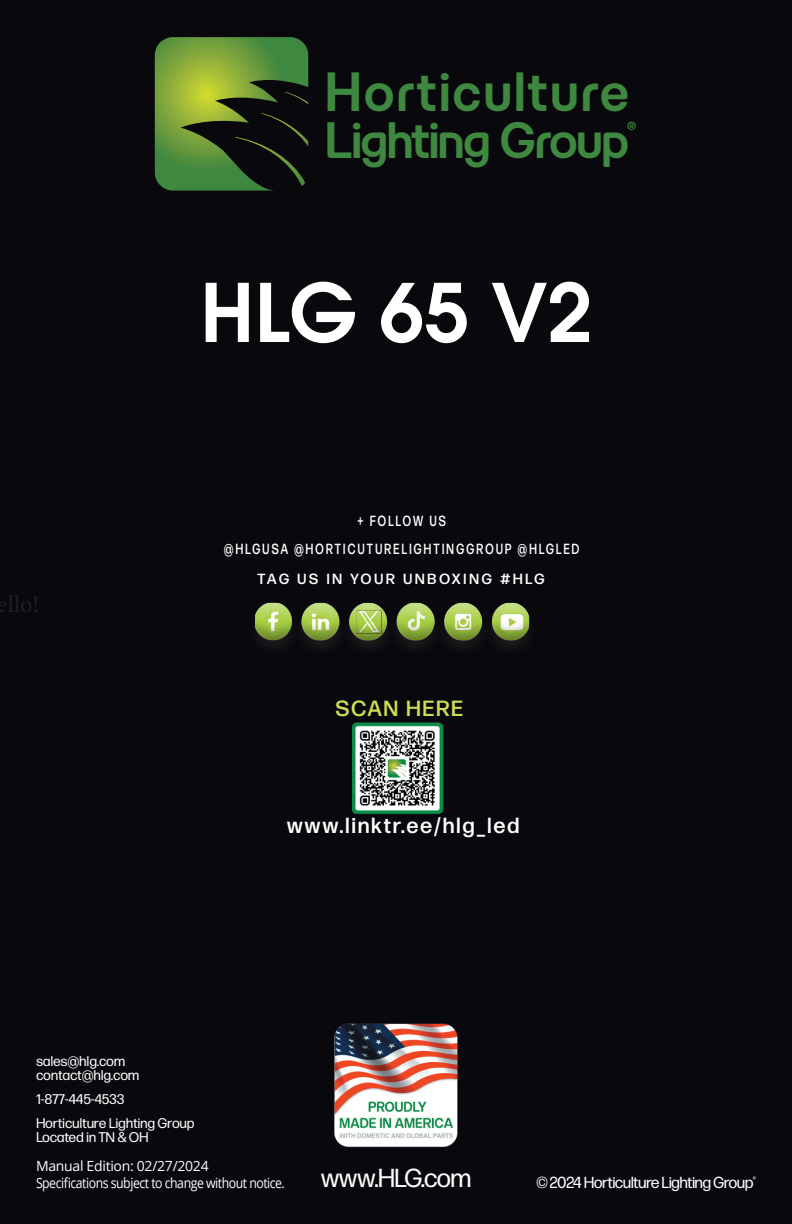
<style>
.page{position:relative;width:792px;height:1224px;background:#08080d}
.page>*{position:absolute;margin:0;border:0;box-sizing:border-box;transform-origin:0 0}
.t1{font:600 80px "Avant Garde LT";color:#fff}
.t2{font:600 48.4px "Granat";letter-spacing:.025em;color:#3e883f}
.t3{font:600 44.8px "Granat";letter-spacing:-.05em;color:#3e883f}
.t4{font:26px "Forma DJR Display";color:#fff}
.t5{font:24px "Minion Pro";color:#231f20}
.t6{font:500 22px "Forma DJR Display";letter-spacing:.1em;color:#cedd51}
.t7{font:500 21.8px "Forma DJR Display";letter-spacing:.1em;color:#fff}
.t8{font:16px "Forma DJR Display";color:#fff}
.t9{font:500 14.6px "Forma DJR Display";letter-spacing:.2em;color:#fff;scale:.78 1}
.t10{font:500 14.6px "Forma DJR Display";letter-spacing:.2em;color:#fff}
.t11{font:14px/14px "Forma DJR Micro";letter-spacing:-.02em;color:#fff}
.t12{font:14px/16.8px "Open Sans";letter-spacing:-.04em;color:#fff}
.t13{font:9.4px "Forma DJR Display";color:#fff}
.t14{font:600 9px "Granat";color:#3e883f}
</style>
<div class="page">
<svg style="left:155px;top:37px;width:153px;height:154px"></svg>
<img style="left:334px;top:1023px;width:124px;height:124px">
<img style="left:353px;top:722px;width:90px;height:92px">
<div style="left:242px;top:588px;width:300px;height:34px;background:#fff;opacity:.75"></div>
<div style="left:242px;top:620px;width:300px;height:35px;background:#231f20;opacity:.75"></div>
<h2 class="t2" style="left:324px;top:58px;width:307px">Horticulture</h2>
<h3 class="t3" style="left:324px;top:109px;width:307px">Lighting Group</h3>
<p class="t14" style="left:627px;top:119px;width:11px">®</p>
<h1 class="t1" style="left:200px;top:260px;width:393px">HLG 65 V2</h1>
<p class="t9" style="left:357px;top:512px;width:115px">+ FOLLOW US</p>
<p class="t9" style="left:224px;top:540px;width:457px">@HLGUSA @HORTICUTURELIGHTINGGROUP @HLGLED</p>
<h3 class="t5" style="left:-2px;top:588px;width:43px">ello!</h3>
<p class="t10" style="left:258px;top:570px;width:289px">TAG US IN YOUR UNBOXING #HLG</p>
<h3 class="t6" style="left:336px;top:694px;width:129px">SCAN HERE</h3>
<h3 class="t7" style="left:287px;top:812px;width:234px">www.linktr.ee/hlg_led</h3>
<p class="t11" style="left:36px;top:1054px;width:105px">sales@hlg.com contact@hlg.com</p>
<p class="t11" style="left:36px;top:1087px;width:160px;line-height:24px">1-877-445-4533<br>Horticulture Lighting Group</p>
<p class="t11" style="left:36px;top:1130px;width:114px">Located in TN &amp; OH</p>
<p class="t12" style="left:36px;top:1157px;width:250px">Manual Edition: 02/27/2024<br>Specifications subject to change without notice.</p>
<h3 class="t4" style="left:321px;top:1162px;width:151px">www.HLG.com</h3>
<p class="t13" style="left:753px;top:1174px;width:5px">®</p>
<p class="t8" style="left:536px;top:1173px;width:218px">© 2024 Horticulture Lighting Group</p>
</div>
